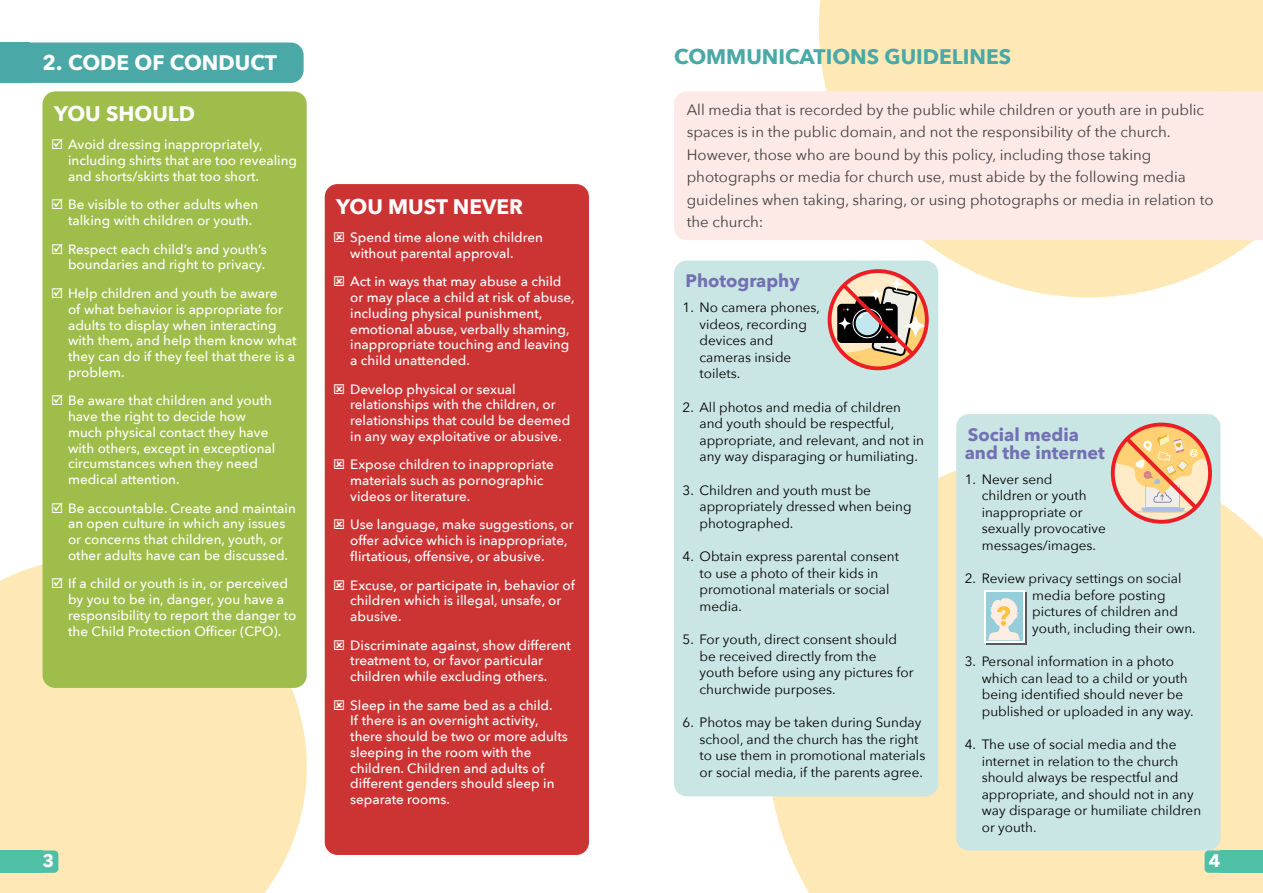
<style>
.page{position:relative;width:1263px;height:893px;background:#fff}
.page>*{position:absolute;margin:0;border:0;box-sizing:border-box;transform-origin:0 0}
.t1{font:700 21px "Avenir Next";color:#fff}
.t2{font:700 21px "Avenir Next";color:#4aa8a6}
.t3{font:700 18px/18px "Avenir Next";color:#7370b3}
.t4{font:700 18px "Avenir Next";color:#fff}
.t5{font:15px/22.5px "Avenir Next";color:#404040}
.t6{font:500 13.5px/15.8px "Avenir Next";color:#fff}
.t7{font:13.5px/16.5px "Avenir Next";color:#000}
</style>
<div class="page">
<div style="left:0;top:557px;width:307px;height:336px;background:#fee8b6"></div>
<div style="left:43px;top:91px;width:264px;height:597px;background:#9ebd4a;border-radius:13px"></div>
<div style="left:325px;top:184px;width:264px;height:671px;background:#c33;border-radius:13px"></div>
<div style="left:30px;top:43px;width:274px;height:40px;background:#4aa8a6"></div>
<div style="left:0;top:43px;width:30px;height:40px;background:#4aa8a6"></div>
<svg style="left:43px;top:850px;width:15px;height:23px"></svg>
<div style="left:0;top:850px;width:43px;height:23px;background:#4fbfa6"></div>
<svg style="left:819px;top:0;width:444px;height:297px;background:#feebbf"></svg>
<svg style="left:767px;top:452px;width:496px;height:441px;background:#fdeabd"></svg>
<div style="left:674px;top:261px;width:264px;height:535px;background:#c9e5e4;border-radius:13px"></div>
<div style="left:956px;top:414px;width:264px;height:436px;background:#c9e5e4;border-radius:13px"></div>
<svg style="left:828px;top:269px;width:101px;height:101px"></svg>
<svg style="left:1111px;top:423px;width:101px;height:101px"></svg>
<div style="left:986px;top:592px;width:40px;height:52px;background:#fff"></div>
<div style="left:984px;top:590px;width:40px;height:52px;background:linear-gradient(to bottom,#95ceda,#95ceda)"></div>
<div style="left:985px;top:592px;width:37px;height:48px;background:#95ceda"></div>
<svg style="left:988px;top:598px;width:32px;height:43px"></svg>
<svg style="left:1204px;top:850px;width:16px;height:23px"></svg>
<div style="left:1220px;top:850px;width:43px;height:23px;background:#4fbfa6"></div>
<div style="left:1235px;top:91px;width:28px;height:149px;background:#fde9e5"></div>
<div style="left:674px;top:91px;width:561px;height:149px;background:#fde9e5"></div>
<h1 class="t1" style="left:43px;top:45px;width:236px">2. CODE OF CONDUCT</h1>
<h1 class="t1" style="left:54px;top:95px;width:143px">YOU SHOULD</h1>
<p class="t6" style="left:68px;top:136px;width:230px;text-indent:-17px">☑ Avoid dressing inappropriately, including shirts that are too revealing and shorts/skirts that too short.</p>
<p class="t6" style="left:68px;top:196px;width:192px;text-indent:-17px">☑ Be visible to other adults when talking with children or youth.</p>
<p class="t6" style="left:51px;top:241px;width:217px;text-align:right">☑ Respect each child’s and youth’s boundaries and right to privacy.</p>
<p class="t6" style="left:68px;top:285px;width:230px;text-indent:-17px">☑ Help children and youth be aware<br>of what behavior is appropriate for adults to display when interacting with them, and help them know what they can do if they feel that there is a problem.</p>
<p class="t6" style="left:68px;top:392px;width:209px;text-indent:-17px">☑ Be aware that children and youth have the right to decide how much physical contact they have with others, except in exceptional circumstances when they need medical attention.</p>
<p class="t6" style="left:68px;top:500px;width:229px;text-indent:-17px">☑ Be accountable. Create and maintain an open culture in which any issues or concerns that children, youth, or other adults have can be discussed.</p>
<p class="t6" style="left:68px;top:575px;width:230px;text-indent:-17px">☑ If a child or youth is in, or perceived by you to be in, danger, you have a responsibility to report the danger to the Child Protection Officer (CPO).</p>
<h2 class="t4" style="left:43px;top:846px;width:13px">3</h2>
<h1 class="t1" style="left:336px;top:188px;width:188px">YOU MUST NEVER</h1>
<p class="t6" style="left:350px;top:229px;width:194px">Spend time alone with children without parental approval.</p>
<p class="t6" style="left:350px;top:273px;width:226px">Act in ways that may abuse a child or may place a child at risk of abuse, including physical punishment, emotional abuse, verbally shaming, inappropriate touching and leaving a child unattended.</p>
<p class="t6" style="left:350px;top:381px;width:221px">Develop physical or sexual relationships with the children, or relationships that could be deemed in any way exploitative or abusive.</p>
<p class="t6" style="left:350px;top:456px;width:205px">Expose children to inappropriate materials such as pornographic videos or literature.</p>
<p class="t6" style="left:350px;top:516px;width:225px">Use language, make suggestions, or offer advice which is inappropriate, flirtatious, offensive, or abusive.</p>
<p class="t6" style="left:350px;top:576px;width:226px">Excuse, or participate in, behavior of children which is illegal, unsafe, or abusive.</p>
<p class="t6" style="left:350px;top:636px;width:222px">Discriminate against, show different treatment to, or favor particular children while excluding others.</p>
<p class="t6" style="left:350px;top:696px;width:219px">Sleep in the same bed as a child.<br>If there is an overnight activity, there should be two or more adults sleeping in the room with the children. Children and adults of different genders should sleep in separate rooms.</p>
<h1 class="t2" style="left:674px;top:38px;width:339px">COMMUNICATIONS GUIDELINES</h1>
<p class="t5" style="left:687px;top:98px;width:528px">All media that is recorded by the public while children or youth are in public spaces is in the public domain, and not the responsibility of the church.<br>However, those who are bound by this policy, including those taking photographs or media for church use, must abide by the following media guidelines when taking, sharing, or using photographs or media in relation to the church:</p>
<h2 class="t3" style="left:685px;top:271px;width:116px">Photography</h2>
<p class="t7" style="left:699px;top:299px;width:122px;text-indent:-17px">1. No camera phones, videos, recording devices and cameras inside toilets.</p>
<p class="t7" style="left:699px;top:398px;width:226px;text-indent:-17px">2. All photos and media of children and youth should be respectful, appropriate, and relevant, and not in any way disparaging or humiliating.</p>
<p class="t7" style="left:699px;top:481px;width:214px;text-indent:-17px">3. Children and youth must be appropriately dressed when being photographed.</p>
<p class="t7" style="left:699px;top:548px;width:201px;text-indent:-17px">4. Obtain express parental consent to use a photo of their kids in promotional materials or social media.</p>
<p class="t7" style="left:699px;top:631px;width:216px;text-indent:-17px">5. For youth, direct consent should be received directly from the youth before using any pictures for churchwide purposes.</p>
<p class="t7" style="left:699px;top:714px;width:227px;text-indent:-17px">6. Photos may be taken during Sunday school, and the church has the right to use them in promotional materials or social media, if the parents agree.</p>
<h2 class="t3" style="left:965px;top:425px;width:142px">Social media and the internet</h2>
<p class="t7" style="left:982px;top:470px;width:126px;text-indent:-17px">1. Never send children or youth inappropriate or sexually provocative messages/images.</p>
<p class="t7" style="left:1032px;top:570px;width:165px;text-indent:-68px">2. Review privacy settings on social media before posting pictures of children and youth, including their own.</p>
<p class="t7" style="left:982px;top:653px;width:213px;text-indent:-17px">3. Personal information in a photo which can lead to a child or youth being identified should never be published or uploaded in any way.</p>
<p class="t7" style="left:982px;top:736px;width:221px;text-indent:-17px">4. The use of social media and the internet in relation to the church should always be respectful and appropriate, and should not in any way disparage or humiliate children or youth.</p>
<h2 class="t4" style="left:1209px;top:846px;width:13px">4</h2>
</div>
